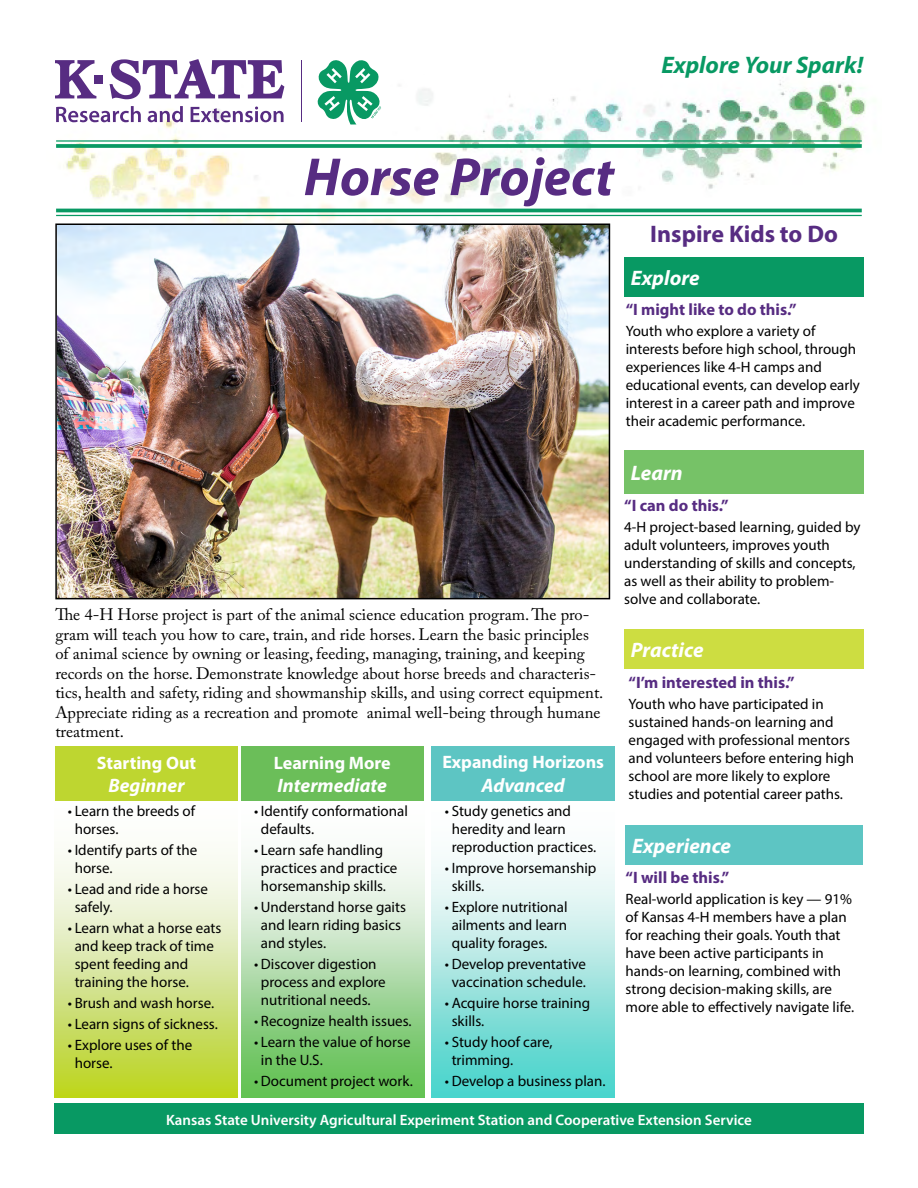
<style>
.page{position:relative;width:918px;height:1188px;background:#fff}
.page>*{position:absolute;margin:0;border:0;box-sizing:border-box;transform-origin:0 0}
.t1{font:italic 700 54px "Myriad Pro";color:#572c82}
.t2{font:italic 700 24px "Myriad Pro";color:#089963}
.t3{font:700 24px "Myriad Pro";color:#572c82}
.t4{font:italic 700 21px "Myriad Pro";color:#fff}
.t5{font:italic 700 19.5px "Myriad Pro";color:#fff}
.t6{font:700 18px "Myriad Pro";color:#fff}
.t7{font:16.5px/19.5px "Adobe Caslon Pro";color:#000}
.t8{font:700 16.5px "Myriad Pro";color:#572c82}
.t9{font:15px/18px "Myriad Pro";color:#000}
.t10{font:600 15px "Myriad Pro";color:#fff}
</style>
<div class="page">
<img style="left:55px;top:83px;width:812px;height:141px">
<svg style="left:54px;top:852px;width:184px;height:245px;background:#d9e697"></svg>
<div style="left:241px;top:801px;width:184px;height:296px;background:linear-gradient(to bottom,#fff,#63bf56)"></div>
<div style="left:431px;top:801px;width:184px;height:296px;background:linear-gradient(to bottom,#fff,#4ed2ca)"></div>
<div style="left:95px;top:75px;width:8px;height:8px;background:#572c82"></div>
<svg style="left:55px;top:60px;width:41px;height:38px"></svg>
<svg style="left:110px;top:59px;width:174px;height:40px"></svg>
<svg style="left:56px;top:106px;width:85px;height:16px"></svg>
<svg style="left:148px;top:106px;width:35px;height:16px"></svg>
<svg style="left:191px;top:107px;width:93px;height:15px"></svg>
<hr style="left:301px;top:60px;width:1px;height:62px;background:#572c82">
<svg style="left:317px;top:60px;width:64px;height:65px"></svg>
<hr style="left:56px;top:140px;width:806px;height:2px;background:#089963">
<svg style="left:56px;top:144px;width:806px;height:4px;background:#159e6b"></svg>
<hr style="left:56px;top:209px;width:806px;height:3px;background:#089963">
<hr style="left:56px;top:215px;width:806px;height:1px;background:#089963">
<div style="left:54px;top:1104px;width:810px;height:30px;background:#089963"></div>
<img style="left:58px;top:227px;width:549px;height:369px">
<div style="left:55px;top:224px;width:555px;height:375px;border:2px solid #000"></div>
<div style="left:624px;top:258px;width:240px;height:39px;background:#089963"></div>
<div style="left:624px;top:450px;width:240px;height:44px;background:#76c267"></div>
<div style="left:624px;top:629px;width:240px;height:40px;background:#cddd41"></div>
<div style="left:55px;top:746px;width:183px;height:55px;background:#bed630"></div>
<div style="left:241px;top:746px;width:182px;height:55px;background:#6bbe59"></div>
<div style="left:431px;top:746px;width:184px;height:55px;background:#5dc5c3"></div>
<div style="left:626px;top:825px;width:237px;height:39px;background:#5dc5c3"></div>
<h2 class="t2" style="left:661px;top:50px;width:203px">Explore Your Spark!</h2>
<h1 class="t1" style="left:304px;top:142px;width:312px">Horse Project</h1>
<h2 class="t3" style="left:650px;top:218px;width:189px">Inspire Kids to Do</h2>
<h3 class="t4" style="left:631px;top:265px;width:70px">Explore</h3>
<p class="t8" style="left:626px;top:298px;width:173px">“I might like to do this.”</p>
<p class="t9" style="left:626px;top:321px;width:236px">Youth who explore a variety of interests before high school, through experiences like 4-H camps and educational events, can develop early interest in a career path and improve their academic performance.</p>
<p class="t7" style="left:55px;top:605px;width:550px">The 4-H Horse project is part of the animal science education program. The pro&shy;gram will teach you how to care, train, and ride horses. Learn the basic principles of animal science by owning or leasing, feeding, managing, training, and keeping records on the horse. Demonstrate knowledge about horse breeds and characteris&shy;tics, health and safety, riding and showmanship skills, and using correct equipment.<br>Appreciate riding as a recreation and promote animal well-being through humane treatment.</p>
<p class="t6" style="left:97px;top:751px;width:101px">Starting Out</p>
<h3 class="t5" style="left:108px;top:773px;width:78px">Beginner</h3>
<p class="t9" style="left:75px;top:802px;width:122px;text-indent:-7px">• Learn the breeds of horses.</p>
<p class="t9" style="left:75px;top:841px;width:124px;text-indent:-7px">• Identify parts of the horse.</p>
<p class="t9" style="left:75px;top:880px;width:135px;text-indent:-7px">• Lead and ride a horse safely.</p>
<p class="t9" style="left:75px;top:919px;width:148px;text-indent:-7px">• Learn what a horse eats and keep track of time spent feeding and training the horse.</p>
<p class="t9" style="left:68px;top:994px;width:148px">• Brush and wash horse.</p>
<p class="t9" style="left:68px;top:1015px;width:151px">• Learn signs of sickness.</p>
<p class="t9" style="left:75px;top:1036px;width:119px;text-indent:-7px">• Explore uses of the horse.</p>
<p class="t6" style="left:274px;top:751px;width:118px">Learning More</p>
<h3 class="t5" style="left:278px;top:773px;width:111px">Intermediate</h3>
<p class="t9" style="left:261px;top:802px;width:148px;text-indent:-7px">• Identify conformational defaults.</p>
<p class="t9" style="left:261px;top:841px;width:138px;text-indent:-7px">• Learn safe handling practices and practice horsemanship skills.</p>
<p class="t9" style="left:261px;top:898px;width:147px;text-indent:-7px">• Understand horse gaits and learn riding basics and styles.</p>
<p class="t9" style="left:261px;top:955px;width:126px;text-indent:-7px">• Discover digestion process and explore nutritional needs.</p>
<p class="t9" style="left:254px;top:1012px;width:159px">• Recognize health issues.</p>
<p class="t9" style="left:261px;top:1033px;width:151px;text-indent:-7px">• Learn the value of horse in the U.S.</p>
<p class="t9" style="left:254px;top:1072px;width:160px">• Document project work.</p>
<p class="t6" style="left:442px;top:751px;width:163px">Expanding Horizons</p>
<h3 class="t5" style="left:482px;top:773px;width:85px">Advanced</h3>
<p class="t9" style="left:452px;top:802px;width:146px;text-indent:-7px">• Study genetics and heredity and learn reproduction practices.</p>
<p class="t9" style="left:452px;top:859px;width:146px;text-indent:-7px">• Improve horsemanship skills.</p>
<p class="t9" style="left:452px;top:898px;width:117px;text-align:justify;text-indent:-7px">• Explore nutritional ailments and learn quality forages.</p>
<p class="t9" style="left:445px;top:955px;width:143px;text-align:center">• Develop preventative vaccination schedule.</p>
<p class="t9" style="left:452px;top:994px;width:140px;text-indent:-7px">• Acquire horse training skills.</p>
<p class="t9" style="left:452px;top:1033px;width:102px;text-indent:-7px">• Study hoof care, trimming.</p>
<p class="t9" style="left:445px;top:1072px;width:162px">• Develop a business plan.</p>
<h3 class="t4" style="left:631px;top:459px;width:53px">Learn</h3>
<p class="t8" style="left:624px;top:495px;width:106px">“I can do this.”</p>
<p class="t9" style="left:624px;top:518px;width:238px">4-H project-based learning, guided by adult volunteers, improves youth understanding of skills and concepts, as well as their ability to problem&shy;solve and collaborate.</p>
<h3 class="t4" style="left:631px;top:636px;width:74px">Practice</h3>
<p class="t8" style="left:629px;top:672px;width:168px">“I’m interested in this.”</p>
<p class="t9" style="left:629px;top:695px;width:227px">Youth who have participated in sustained hands-on learning and engaged with professional mentors and volunteers before entering high school are more likely to explore studies and potential career paths.</p>
<h3 class="t4" style="left:632px;top:832px;width:100px">Experience</h3>
<p class="t8" style="left:626px;top:867px;width:105px">“I will be this.”</p>
<p class="t9" style="left:626px;top:890px;width:230px">Real-world application is key — 91% of Kansas 4-H members have a plan for reaching their goals. Youth that have been active participants in hands-on learning, combined with strong decision-making skills, are more able to effectively navigate life.</p>
<p class="t10" style="left:166px;top:1110px;width:587px">Kansas State University Agricultural Experiment Station and Cooperative Extension Service</p>
</div>
